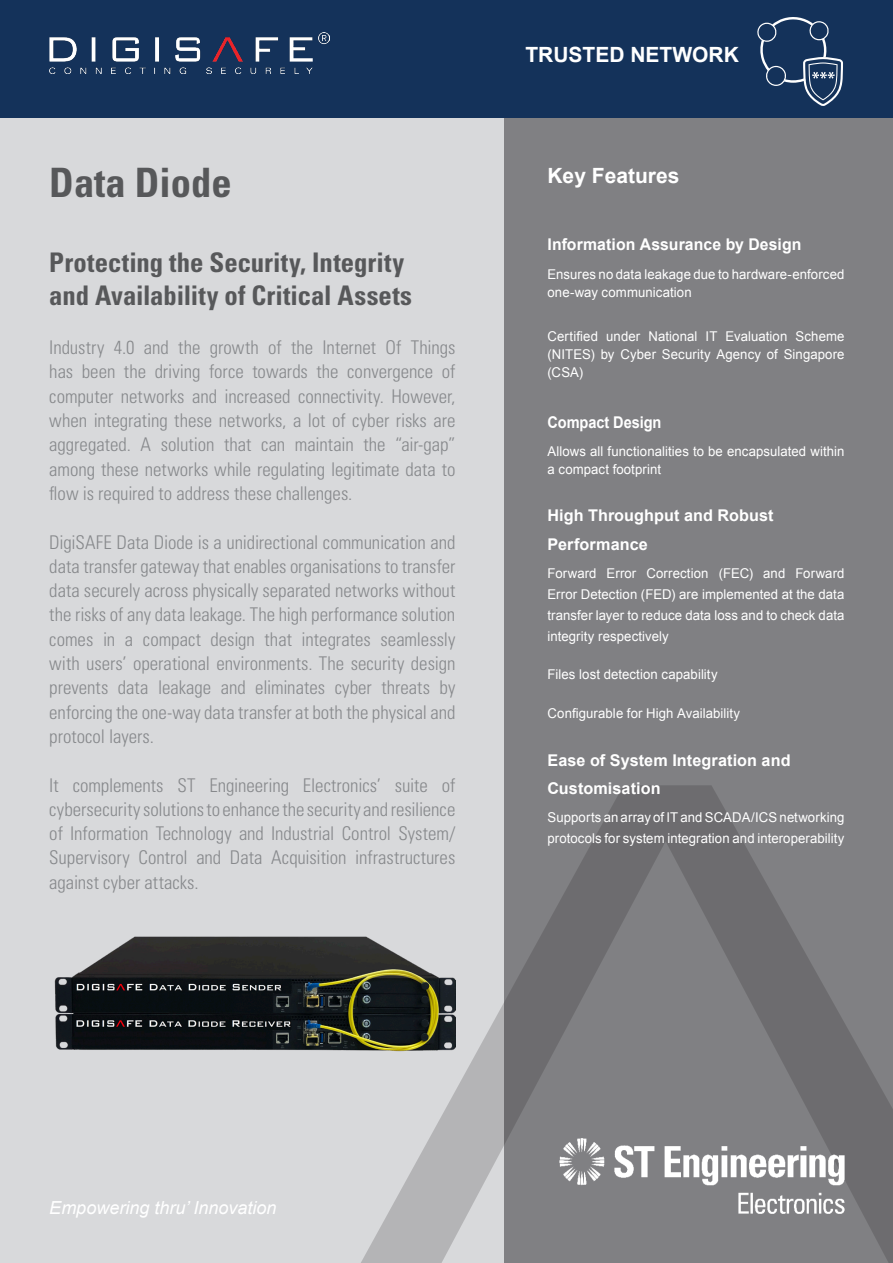
<style>
.page{position:relative;width:893px;height:1263px;background:#d8d9db}
.page>*{position:absolute;margin:0;border:0;box-sizing:border-box;transform-origin:0 0}
.t1{font:700 condensed 40.5px "Univers LT Std";color:#57585a}
.t2{font:700 condensed 27px "Univers LT Std";letter-spacing:.005em;color:#57585a}
.t3{font:700 21px "Arial";color:#fff}
.t4{font:300 condensed 18.9px/24.3px "Univers LT Std";color:#87898c;text-align:justify}
.t5{font:italic 18px "Arial";color:#fff}
.t6{font:700 16.2px "Arial";letter-spacing:.005em;color:#fff}
.t7{font:700 16.2px "Arial";letter-spacing:.005em;color:#fff;scale:.9 1}
.t8{font:13.5px/18px "Arial";letter-spacing:.005em;color:#fff}
</style>
<div class="page">
<div style="left:505px;top:0;width:388px;height:1263px;background:#808083"></div>
<svg style="left:361px;top:785px;width:532px;height:478px"></svg>
<div style="left:0;top:0;width:893px;height:118px;background:#14325a"></div>
<img style="left:49px;top:32px;width:280px;height:41px">
<img style="left:516px;top:1103px;width:372px;height:154px">
<svg style="left:757px;top:17px;width:86px;height:89px"></svg>
<img style="left:54px;top:865px;width:401px;height:194px">
<p class="t1" style="left:49px;top:157px;width:184px">Data Diode</p>
<p class="t2" style="left:49px;top:246px;width:357px">Protecting the Security, Integrity</p>
<p class="t2" style="left:49px;top:278px;width:364px">and Availability of Critical Assets</p>
<p class="t4" style="left:49px;top:335px;width:408px">Industry 4.0 and the growth of the Internet Of Things has been the driving force towards the convergence of computer networks and increased connectivity. However, when integrating these networks, a lot of cyber risks are aggregated. A solution that can maintain the “air-gap” among these networks while regulating legitimate data to flow is required to address these challenges.</p>
<p class="t4" style="left:49px;top:530px;width:408px">DigiSAFE Data Diode is a unidirectional communication and data transfer gateway that enables organisations to transfer data securely across physically separated networks without the risks of any data leakage. The high performance solution comes in a compact design that integrates seamlessly with users’ operational environments. The security design prevents data leakage and eliminates cyber threats by enforcing the one-way data transfer at both the physical and protocol layers.</p>
<p class="t4" style="left:49px;top:773px;width:408px">It complements ST Engineering Electronics’ suite of cybersecurity solutions to enhance the security and resilience of Information Technology and Industrial Control System/ Supervisory Control and Data Acquisition infrastructures against cyber attacks.</p>
<p class="t3" style="left:525px;top:41px;width:215px">TRUSTED NETWORK</p>
<p class="t3" style="left:547px;top:161px;width:133px">Key Features</p>
<p class="t6" style="left:547px;top:234px;width:255px">Information Assurance by Design</p>
<p class="t8" style="left:547px;top:265px;width:298px">Ensures no data leakage due to hardware-enforced one-way communication</p>
<p class="t8" style="left:547px;top:328px;width:298px;text-align:justify">Certified under National IT Evaluation Scheme (NITES) by Cyber Security Agency of Singapore (CSA)</p>
<p class="t7" style="left:547px;top:411px;width:128px">Compact Design</p>
<p class="t8" style="left:547px;top:442px;width:298px">Allows all functionalities to be encapsulated within a compact footprint</p>
<p class="t6" style="left:547px;top:505px;width:227px">High Throughput and Robust</p>
<p class="t6" style="left:547px;top:533px;width:102px">Performance</p>
<p class="t8" style="left:547px;top:563px;width:299px;line-height:21px;text-align:justify">Forward Error Correction (FEC) and Forward Error Detection (FED) are implemented at the data transfer layer to reduce data loss and to check data integrity respectively</p>
<p class="t8" style="left:547px;top:666px;width:172px">Files lost detection capability</p>
<p class="t8" style="left:547px;top:704px;width:194px">Configurable for High Availability</p>
<p class="t6" style="left:547px;top:749px;width:245px">Ease of System Integration and</p>
<p class="t6" style="left:547px;top:777px;width:115px">Customisation</p>
<p class="t8" style="left:547px;top:807px;width:298px;line-height:21px">Supports an array of IT and SCADA/ICS networking protocols for system integration and interoperability</p>
<p class="t5" style="left:49px;top:1195px;width:229px">Empowering thru’ Innovation</p>
</div>
